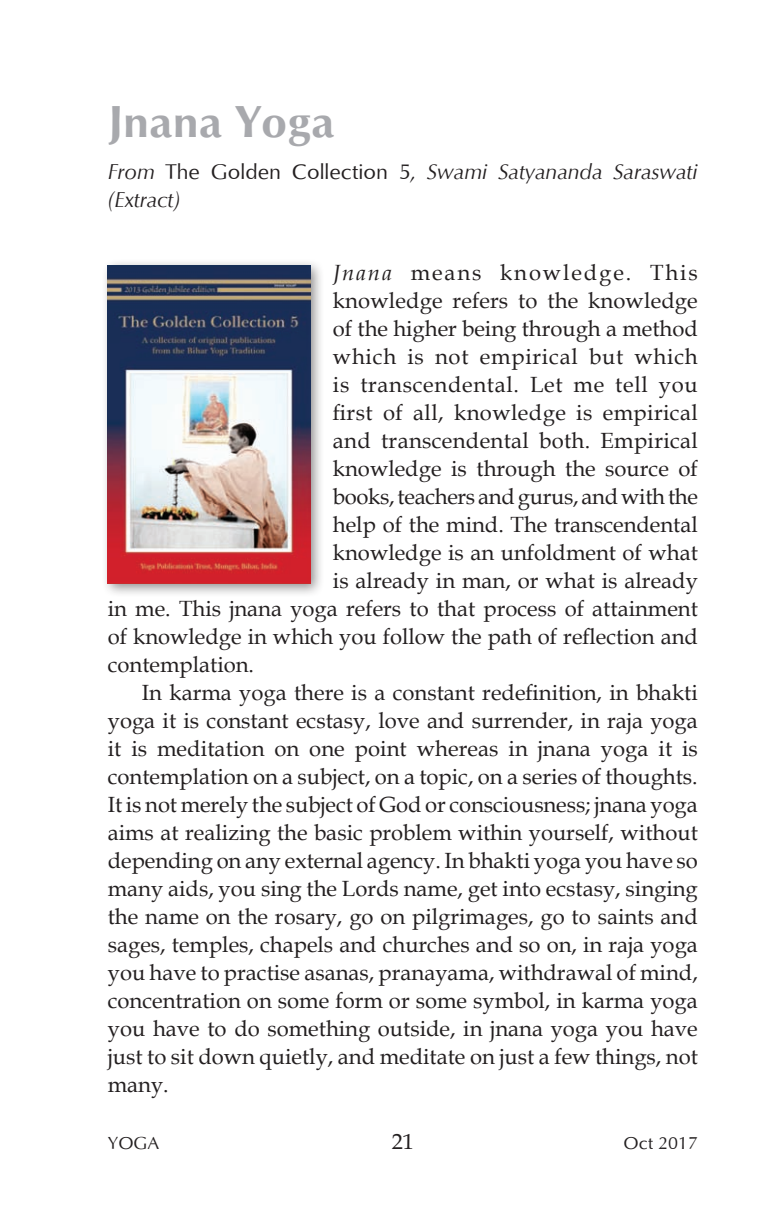
<style>
.page{position:relative;width:783px;height:1225px;background:#fff}
.page>*{position:absolute;margin:0;border:0;box-sizing:border-box;transform-origin:0 0}
.t1{font:700 46px "Optimum";color:#a8a9ad}
.t2{font:22px "Book Antiqua";color:#231f20}
.t3{font:italic 22px/28px "Optimum";letter-spacing:.005em;color:#231f20}
.t4{font:22px "Book Antiqua";letter-spacing:.02em;color:#231f20}
.t5{font:22px "Book Antiqua";letter-spacing:.03em;color:#231f20}
.t6{font:22px "Book Antiqua";letter-spacing:.035em;color:#231f20}
.t7{font:22px "Book Antiqua";letter-spacing:.085em;color:#231f20}
.t8{font:18px "Optimum";color:#231f20}
.s1{font-style:normal}
.s2{font-style:italic}
</style>
<div class="page">
<div style="left:101px;top:258px;width:224px;height:339px;background:#231f20;opacity:.5"></div>
<img style="left:108px;top:265px;width:202px;height:318px">
<h1 class="t1" style="left:108px;top:103px;width:228px">Jnana Yoga</h1>
<p class="t3" style="left:108px;top:160px;width:591px">From <span class="s1">The Golden Collection 5</span>, Swami Satyananda Saraswati (Extract)</p>
<p class="t7" style="left:333px;top:260px;width:366px"><span class="s2">Jnana</span> means knowledge. This</p>
<p class="t2" style="left:333px;top:288px;width:366px">knowledge refers to the knowledge</p>
<p class="t2" style="left:333px;top:316px;width:366px">of the higher being through a method</p>
<p class="t6" style="left:333px;top:344px;width:366px">which is not empirical but which</p>
<p class="t5" style="left:333px;top:372px;width:366px">is transcendental. Let me tell you</p>
<p class="t4" style="left:333px;top:400px;width:366px">first of all, knowledge is empirical</p>
<p class="t2" style="left:333px;top:428px;width:366px">and transcendental both. Empirical</p>
<p class="t2" style="left:333px;top:456px;width:366px">knowledge is through the source of</p>
<p class="t2" style="left:333px;top:484px;width:366px">books, teachers and gurus, and with the</p>
<p class="t2" style="left:333px;top:512px;width:366px">help of the mind. The transcendental</p>
<p class="t2" style="left:333px;top:540px;width:366px">knowledge is an unfoldment of what</p>
<p class="t2" style="left:333px;top:568px;width:366px">is already in man, or what is already</p>
<p class="t2" style="left:108px;top:596px;width:591px">in me. This jnana yoga refers to that process of attainment</p>
<p class="t2" style="left:108px;top:624px;width:591px">of knowledge in which you follow the path of reflection and</p>
<p class="t2" style="left:108px;top:652px;width:148px">contemplation.</p>
<p class="t2" style="left:142px;top:680px;width:557px">In karma yoga there is a constant redefinition, in bhakti</p>
<p class="t2" style="left:108px;top:708px;width:591px">yoga it is constant ecstasy, love and surrender, in raja yoga</p>
<p class="t2" style="left:108px;top:736px;width:591px">it is meditation on one point whereas in jnana yoga it is</p>
<p class="t2" style="left:108px;top:764px;width:591px">contemplation on a subject, on a topic, on a series of thoughts.</p>
<p class="t2" style="left:108px;top:792px;width:591px">It is not merely the subject of God or consciousness; jnana yoga</p>
<p class="t2" style="left:108px;top:820px;width:591px">aims at realizing the basic problem within yourself, without</p>
<p class="t2" style="left:108px;top:848px;width:591px">depending on any external agency. In bhakti yoga you have so</p>
<p class="t2" style="left:108px;top:876px;width:591px">many aids, you sing the Lords name, get into ecstasy, singing</p>
<p class="t2" style="left:108px;top:904px;width:591px">the name on the rosary, go on pilgrimages, go to saints and</p>
<p class="t2" style="left:108px;top:932px;width:591px">sages, temples, chapels and churches and so on, in raja yoga</p>
<p class="t2" style="left:108px;top:960px;width:591px">you have to practise asanas, pranayama, withdrawal of mind,</p>
<p class="t2" style="left:108px;top:988px;width:591px">concentration on some form or some symbol, in karma yoga</p>
<p class="t2" style="left:108px;top:1016px;width:591px">you have to do something outside, in jnana yoga you have</p>
<p class="t2" style="left:108px;top:1044px;width:591px">just to sit down quietly, and meditate on just a few things, not</p>
<p class="t2" style="left:108px;top:1072px;width:62px">many.</p>
<p class="t8" style="left:108px;top:1135px;width:53px">YOGA</p>
<p class="t2" style="left:392px;top:1128px;width:23px">21</p>
<p class="t8" style="left:623px;top:1135px;width:76px">Oct 2017</p>
</div>
